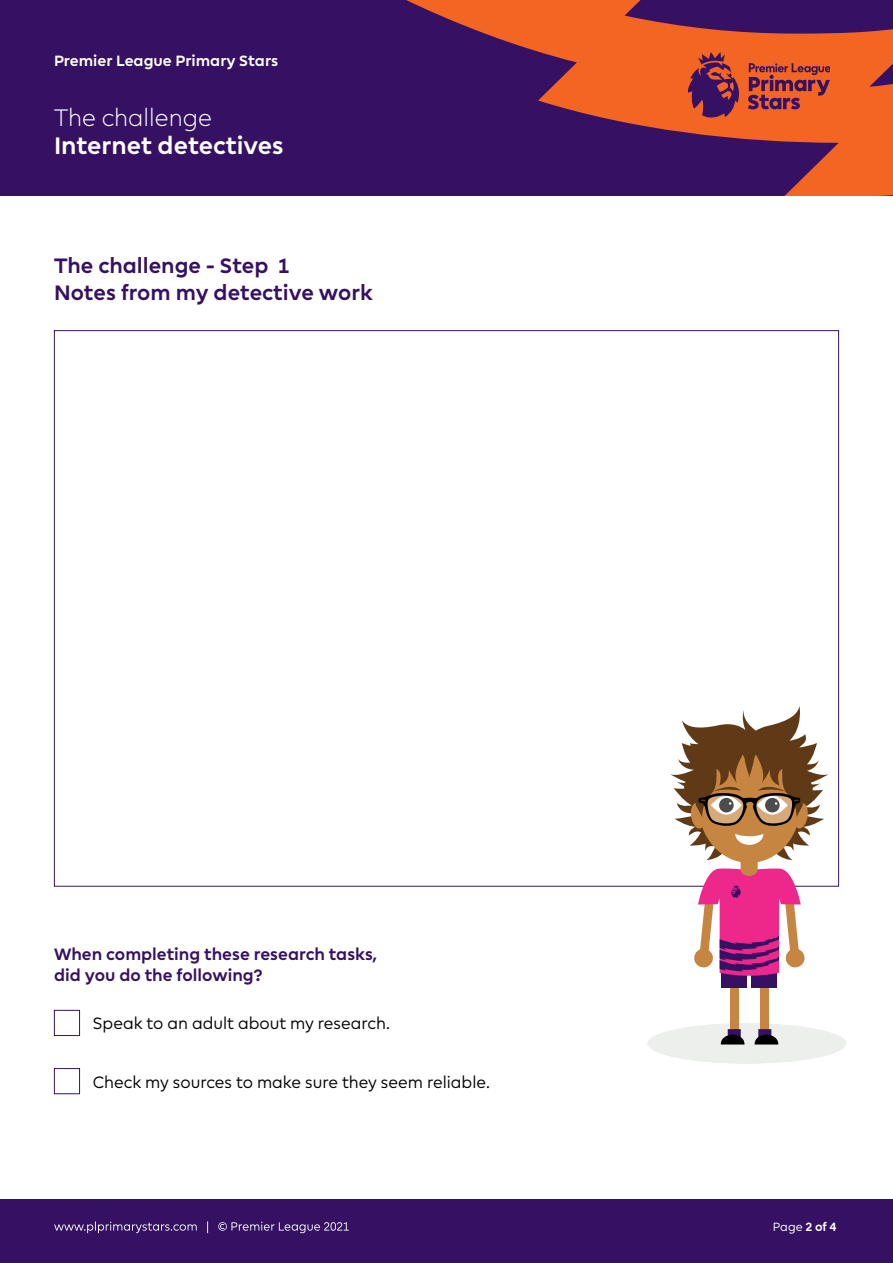
<style>
.page{position:relative;width:893px;height:1263px;background:#fff}
.page>*{position:absolute;margin:0;border:0;box-sizing:border-box;transform-origin:0 0}
.Resource_Title_White{font:700 24px "Premier League";color:#fff}
.Resource_Identifier{font:300 24px "Premier League";color:#fff}
.t1{font:700 21px "Premier League";color:#361163}
.Bullets{font:16.5px "Premier League";color:#000}
.Bullets-2{font:700 16.5px/21px "Premier League";color:#361163}
.t2{font:700 15px "Premier League";color:#fff}
.t3{font:12px "Premier League";color:#fff}
.s1{font-weight:700}
</style>
<div class="page">
<div style="left:0;top:1199px;width:893px;height:64px;background:#361163"></div>
<svg style="left:54px;top:1221px;width:295px;height:12px"></svg>
<div style="left:0;top:0;width:893px;height:196px;background:#361163"></div>
<svg style="left:406px;top:0;width:487px;height:196px"></svg>
<svg style="left:54px;top:330px;width:785px;height:557px"></svg>
<svg style="left:689px;top:52px;width:140px;height:66px"></svg>
<div style="left:54px;top:1010px;width:26px;height:26px;border:1px solid #361163"></div>
<div style="left:54px;top:1068px;width:26px;height:26px;border:1px solid #361163"></div>
<div style="left:647px;top:1023px;width:199px;height:40px;background:#edefed;border-radius:50%"></div>
<div style="left:760px;top:979px;width:9px;height:55px;background:#c68641"></div>
<div style="left:730px;top:979px;width:9px;height:55px;background:#c68641"></div>
<div style="left:752px;top:964px;width:25px;height:24px;background:#361163"></div>
<div style="left:722px;top:964px;width:25px;height:24px;background:#361163"></div>
<svg style="left:755px;top:1029px;width:23px;height:15px"></svg>
<svg style="left:721px;top:1029px;width:23px;height:15px"></svg>
<svg style="left:670px;top:706px;width:159px;height:270px"></svg>
<p class="t2" style="left:54px;top:52px;width:226px">Premier League Primary Stars</p>
<p class="Resource_Identifier" style="left:54px;top:104px;width:159px">The challenge</p>
<p class="Resource_Title_White" style="left:54px;top:133px;width:231px">Internet detectives</p>
<h2 class="t1" style="left:54px;top:254px;width:237px">The challenge - Step 1</h2>
<h2 class="t1" style="left:54px;top:281px;width:320px">Notes from my detective work</h2>
<p class="Bullets-2" style="left:54px;top:944px;width:325px">When completing these research tasks, did you do the following?</p>
<p class="Bullets" style="left:93px;top:1014px;width:299px">Speak to an adult about my research.</p>
<p class="Bullets" style="left:93px;top:1073px;width:399px">Check my sources to make sure they seem reliable.</p>
<p class="t3" style="left:773px;top:1220px;width:65px">Page <span class="s1">2 of 4</span></p>
</div>
